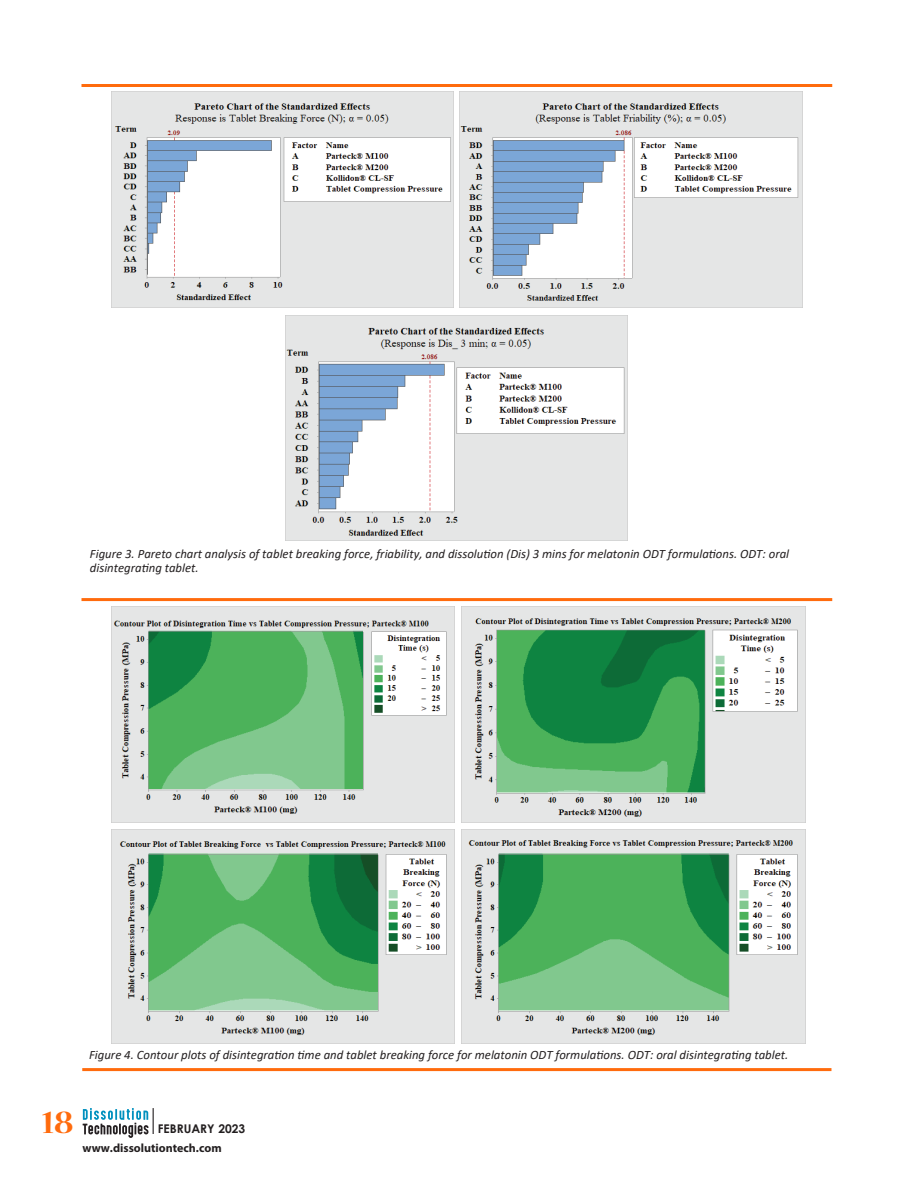
<style>
.page{position:relative;width:918px;height:1188px;background:#fff}
.page>*{position:absolute;margin:0;border:0;box-sizing:border-box;transform-origin:0 0}
.t1{font:700 36px "Nueva Std";color:#ff6b0d}
.t2{font:italic 12.75px/13.5px "Calibri";color:#231f20}
.t3{font:700 12px "Myriad Pro";color:#231f20}
.t4{font:700 12px "Century Gothic";color:#231f20}
</style>
<div class="page">
<svg style="left:83px;top:1108px;width:71px;height:30px"></svg>
<hr style="left:81px;top:84px;width:751px;height:3px;background:#ff6b0d">
<img style="left:112px;top:92px;width:342px;height:216px">
<img style="left:460px;top:92px;width:343px;height:216px">
<img style="left:286px;top:315px;width:341px;height:226px">
<hr style="left:82px;top:1068px;width:749px;height:3px;background:#ff6b0d">
<hr style="left:81px;top:598px;width:751px;height:3px;background:#ff6b0d">
<img style="left:111px;top:606px;width:344px;height:217px">
<img style="left:461px;top:606px;width:345px;height:217px">
<img style="left:111px;top:829px;width:344px;height:215px">
<img style="left:461px;top:829px;width:345px;height:215px">
<p class="t2" style="left:90px;top:547px;width:701px">Figure 3. Pareto chart analysis of tablet breaking force, friability, and dissolution (Dis) 3 mins for melatonin ODT formulations. ODT: oral disintegrating tablet.</p>
<p class="t2" style="left:89px;top:1048px;width:701px">Figure 4. Contour plots of disintegration time and tablet breaking force for melatonin ODT formulations. ODT: oral disintegrating tablet.</p>
<h1 class="t1" style="left:42px;top:1105px;width:33px">18</h1>
<p class="t4" style="left:158px;top:1120px;width:89px">FEBRUARY 2023</p>
<p class="t3" style="left:83px;top:1140px;width:141px">www.dissolutiontech.com</p>
</div>
